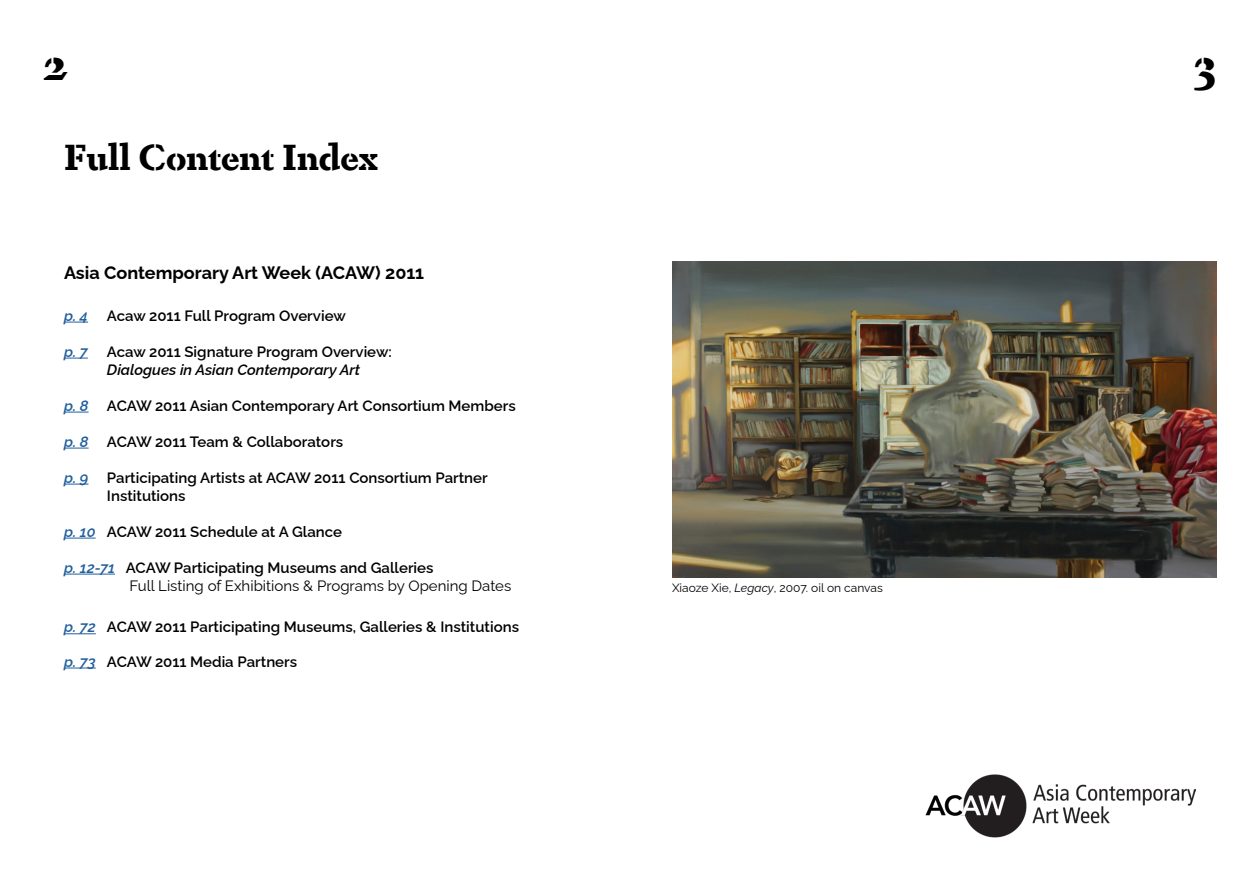
<style>
.page{position:relative;width:1259px;height:893px;background:#fff}
.page>*{position:absolute;margin:0;border:0;box-sizing:border-box;transform-origin:0 0}
.t1{font:700 46.5px "Dapifer Stencil";color:#000}
.t2{font:700 36px "Dapifer Stencil";color:#000}
.t3{font:700 18px "Raleway";color:#000}
.t4{font:600 15px/18px "Raleway";color:#000}
.t5{font:15px/18px "Raleway";color:#000}
.t6{font:italic 600 15px "Raleway";color:#000}
.t7{font:italic 600 15px "Raleway";color:#215e9e}
.t8{font:12px "Raleway";color:#000}
.s1{font-style:italic;color:#215e9e}
.s2{font-weight:600;font-style:italic;color:#215e9e}
.s3{font-weight:600}
.s4{font-style:italic}
</style>
<div class="page">
<img style="left:672px;top:262px;width:544px;height:316px">
<svg style="left:64px;top:322px;width:24px;height:1px"></svg>
<svg style="left:64px;top:358px;width:24px;height:1px"></svg>
<svg style="left:64px;top:412px;width:25px;height:1px"></svg>
<svg style="left:64px;top:448px;width:25px;height:1px"></svg>
<svg style="left:64px;top:484px;width:25px;height:1px"></svg>
<hr style="left:64px;top:538px;width:32px;height:1px;background:#215e9e">
<hr style="left:64px;top:574px;width:51px;height:1px;background:#215e9e">
<hr style="left:64px;top:633px;width:32px;height:1px;background:#215e9e">
<hr style="left:64px;top:668px;width:32px;height:1px;background:#215e9e">
<img style="left:925px;top:774px;width:270px;height:64px">
<h1 class="t1" style="left:43px;top:29px;width:27px">2</h1>
<h1 class="t1" style="left:1193px;top:29px;width:25px">3</h1>
<h2 class="t2" style="left:64px;top:131px;width:316px">Full Content Index</h2>
<p class="t3" style="left:64px;top:259px;width:362px">Asia Contemporary Art Week (ACAW) 2011</p>
<p class="t7" style="left:64px;top:304px;width:26px">p. 4</p>
<p class="t4" style="left:107px;top:305px;width:240px">Acaw 2011 Full Program Overview</p>
<p class="t7" style="left:64px;top:340px;width:25px">p. 7</p>
<p class="t4" style="left:107px;top:341px;width:286px">Acaw 2011 Signature Program Overview:</p>
<p class="t6" style="left:107px;top:358px;width:255px">Dialogues in Asian Contemporary Art</p>
<p class="t4" style="left:64px;top:395px;width:453px"><span class="s1">p. 8</span> ACAW 2011 Asian Contemporary Art Consortium Members</p>
<p class="t4" style="left:64px;top:431px;width:281px"><span class="s1">p. 8</span> ACAW 2011 Team &amp; Collaborators</p>
<p class="t4" style="left:107px;top:467px;width:382px;text-indent:-43px"><span class="s1">p. 9</span> Participating Artists at ACAW 2011 Consortium Partner<br>Institutions</p>
<p class="t4" style="left:64px;top:521px;width:279px"><span class="s1">p. 10</span> ACAW 2011 Schedule at A Glance</p>
<p class="t5" style="left:129px;top:557px;width:383px;text-indent:-65px"><span class="s2">p. 12-71</span> <span class="s3">ACAW Participating Museums and Galleries<br></span>Full Listing of Exhibitions &amp; Programs by Opening Dates</p>
<p class="t4" style="left:64px;top:616px;width:456px"><span class="s1">p. 72</span> ACAW 2011 Participating Museums, Galleries &amp; Institutions</p>
<p class="t4" style="left:64px;top:651px;width:235px"><span class="s1">p. 73</span> ACAW 2011 Media Partners</p>
<p class="t8" style="left:672px;top:578px;width:212px">Xiaoze Xie, <span class="s4">Legacy</span>, 2007. oil on canvas</p>
</div>
